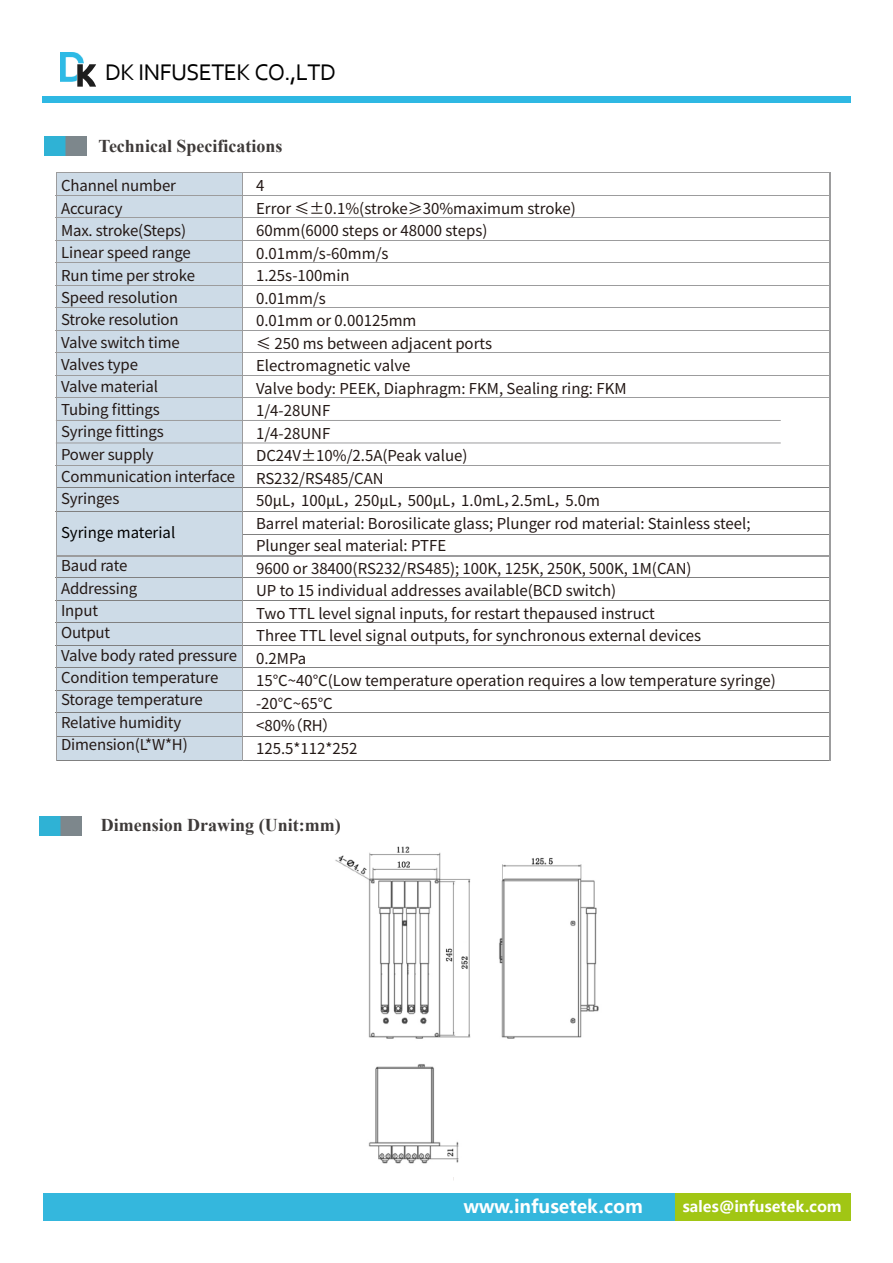
<style>
.page{position:relative;width:893px;height:1263px;background:#fff}
.page>*{position:absolute;margin:0;border:0;box-sizing:border-box;transform-origin:0 0}
.t1{font:23.7px "Corbel";letter-spacing:-.025em;color:#000}
.t2{font:700 18px "Times New Roman";color:#3e3a39}
.t3{font:700 18px "Microsoft Ya Hei";color:#fff}
.t4{font:15px/22.5px "Source Han Sans CN";color:#231815}
.t5{font:700 15px "Microsoft Ya Hei";color:#fff}
.t6{font:15px "Source Han Sans CN";color:#000}
</style>
<div class="page">
<div style="left:671px;top:1193px;width:179px;height:28px;background:#a1c614"></div>
<div style="left:43px;top:1193px;width:632px;height:28px;background:#34b7dd"></div>
<img style="left:335px;top:846px;width:264px;height:318px">
<img style="left:39px;top:816px;width:43px;height:19px">
<img style="left:44px;top:137px;width:43px;height:19px">
<img style="left:61px;top:52px;width:22px;height:29px">
<svg style="left:77px;top:64px;width:19px;height:23px"></svg>
<div style="left:57px;top:172px;width:185px;height:588px;background:#cddbe7"></div>
<hr style="left:56px;top:172px;width:774px;height:1px;background:#9c9c9d">
<hr style="left:56px;top:217px;width:774px;height:1px;background:#9c9c9d">
<hr style="left:56px;top:240px;width:774px;height:1px;background:#9c9c9d">
<hr style="left:56px;top:195px;width:774px;height:1px;background:#9c9c9d">
<hr style="left:56px;top:262px;width:774px;height:1px;background:#9c9c9d">
<hr style="left:56px;top:285px;width:774px;height:1px;background:#9c9c9d">
<hr style="left:56px;top:307px;width:774px;height:1px;background:#9c9c9d">
<hr style="left:56px;top:330px;width:774px;height:1px;background:#9c9c9d">
<hr style="left:56px;top:352px;width:774px;height:1px;background:#9c9c9d">
<hr style="left:56px;top:375px;width:774px;height:1px;background:#9c9c9d">
<hr style="left:56px;top:397px;width:774px;height:1px;background:#9c9c9d">
<hr style="left:56px;top:465px;width:774px;height:1px;background:#9c9c9d">
<hr style="left:243px;top:534px;width:587px;height:1px;background:#808080">
<hr style="left:56px;top:511px;width:774px;height:1px;background:#808080">
<hr style="left:57px;top:487px;width:773px;height:1px;background:#808080">
<hr style="left:57px;top:555px;width:772px;height:1px;background:#9c9c9d">
<hr style="left:56px;top:577px;width:774px;height:1px;background:#808080">
<hr style="left:56px;top:600px;width:774px;height:1px;background:#808080">
<hr style="left:56px;top:622px;width:774px;height:1px;background:#808080">
<hr style="left:56px;top:645px;width:774px;height:1px;background:#808080">
<hr style="left:56px;top:667px;width:774px;height:1px;background:#808080">
<hr style="left:56px;top:690px;width:774px;height:1px;background:#808080">
<hr style="left:56px;top:712px;width:774px;height:1px;background:#808080">
<hr style="left:57px;top:736px;width:774px;height:1px;background:#808080">
<hr style="left:57px;top:760px;width:774px;height:1px;background:#808080">
<hr style="left:242px;top:173px;width:1px;height:587px;background:#9c9c9d">
<hr style="left:830px;top:173px;width:1px;height:587px;background:#9c9c9d">
<hr style="left:56px;top:173px;width:1px;height:587px;background:#9c9c9d">
<hr style="left:56px;top:442px;width:725px;height:1px;background:#9c9c9d">
<hr style="left:56px;top:420px;width:725px;height:1px;background:#9c9c9d">
<div style="left:42px;top:97px;width:808px;height:6px;background:#2eb8e3"></div>
<h1 class="t1" style="left:105px;top:58px;width:232px">DK INFUSETEK CO.,LTD</h1>
<p class="t2" style="left:99px;top:134px;width:185px">Technical Specifications</p>
<p class="t4" style="left:61px;top:175px;width:176px">Channel number<br>Accuracy<br>Max. stroke(Steps)<br>Linear speed range<br>Run time per stroke<br>Speed resolution<br>Stroke resolution<br>Valve switch time<br>Valves type<br>Valve material<br>Tubing fittings<br>Syringe fittings<br>Power supply<br>Communication interface<br>Syringes</p>
<p class="t4" style="left:256px;top:175px;width:521px">4<br>Error ≤±0.1%(stroke≥30%maximum stroke)<br>60mm(6000 steps or 48000 steps)<br>0.01mm/s-60mm/s<br>1.25s-100min<br>0.01mm/s<br>0.01mm or 0.00125mm<br>≤ 250 ms between adjacent ports<br>Electromagnetic valve<br>Valve body: PEEK, Diaphragm: FKM, Sealing ring: FKM<br>1/4-28UNF<br>1/4-28UNF<br>DC24V±10%/2.5A(Peak value)<br>RS232/RS485/CAN<br>50μL，100μL，250μL，500μL，1.0mL，2.5mL，5.0m<br>Barrel material: Borosilicate glass; Plunger rod material: Stainless steel;<br>Plunger seal material: PTFE<br>9600 or 38400(RS232/RS485); 100K, 125K, 250K, 500K, 1M(CAN)<br>UP to 15 individual addresses available(BCD switch)<br>Two TTL level signal inputs, for restart thepaused instruct<br>Three TTL level signal outputs, for synchronous external devices<br>0.2MPa<br>15℃~40℃(Low temperature operation requires a low temperature syringe) -20℃~65℃<br>&lt;80%（RH）<br>125.5*112*252</p>
<p class="t6" style="left:61px;top:524px;width:116px">Syringe material</p>
<p class="t4" style="left:61px;top:555px;width:178px">Baud rate<br>Addressing<br>Input<br>Output<br>Valve body rated pressure<br>Condition temperature<br>Storage temperature<br>Relative humidity<br>Dimension(L*W*H)</p>
<p class="t2" style="left:101px;top:812px;width:241px">Dimension Drawing (Unit:mm)</p>
<p class="t3" style="left:464px;top:1194px;width:180px">www.infusetek.com</p>
<p class="t5" style="left:682px;top:1196px;width:161px">sales@infusetek.com</p>
</div>
